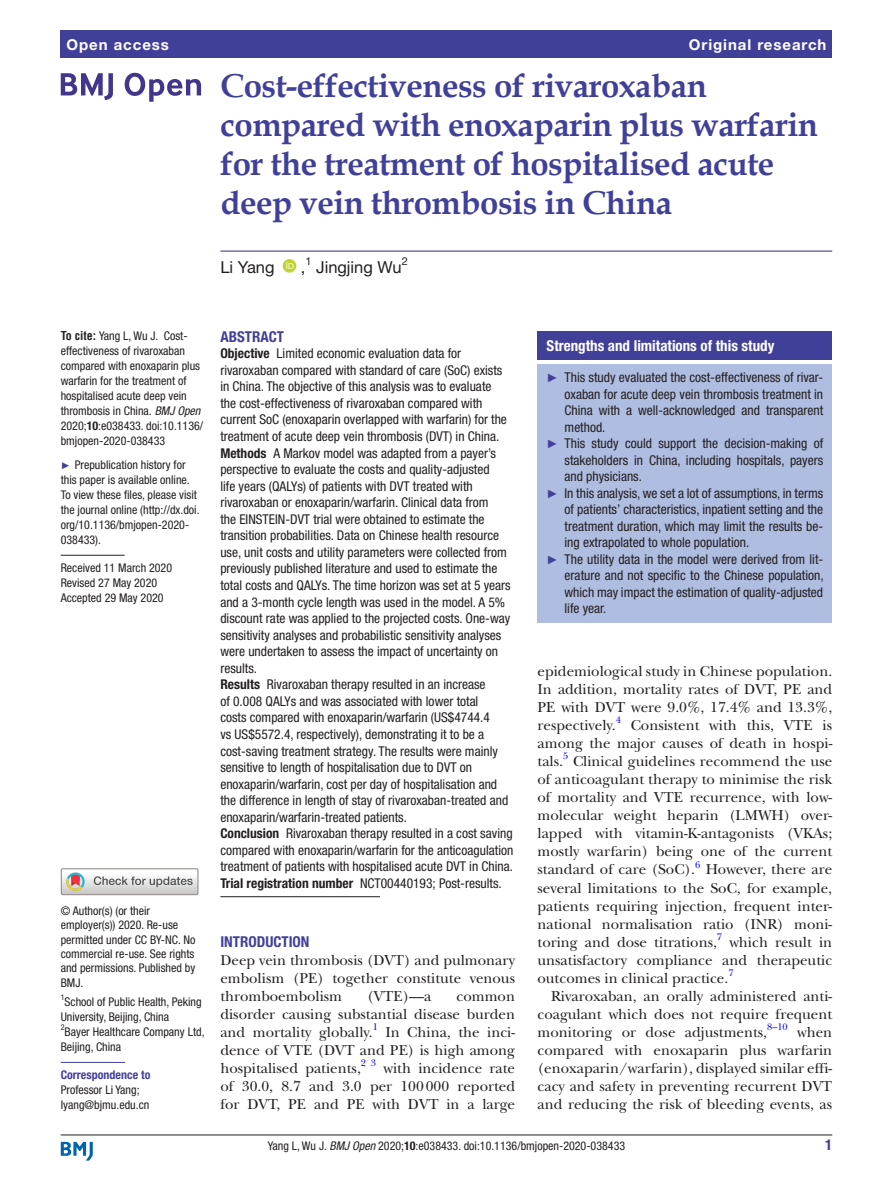
<style>
.page{position:relative;width:893px;height:1191px;background:#fff}
.page>*{position:absolute;margin:0;border:0;box-sizing:border-box;transform-origin:0 0}
.t1{font:700 33px/39px "Book Antiqua";letter-spacing:-.015em;color:#414099}
.t2{font:16.5px "Helvetica Neue LT Std";color:#231f20}
.t3{font:15px/18px "New Baskerville";color:#231f20;text-align:justify}
.t4{font:700 condensed 15px "Helvetica Neue LT Std";color:#fff}
.t5{font:700 15px "Helvetica Neue LT Std";letter-spacing:.065em;color:#fff}
.t6{font:700 condensed 15px "Helvetica Neue LT Std";color:#414099}
.t7{font:condensed 13.5px/16.5px "Helvetica Neue LT Std";color:#231f20}
.t8{font:condensed 12px/15px "Helvetica Neue LT Std";color:#231f20}
.t9{font:700 condensed 12px "Helvetica Neue LT Std";color:#414099}
.t10{font:10.95px "Helvetica Neue LT Std";color:#231f20}
.t11{font:9.9px "New Baskerville";color:#00f}
.s1{font-family:"Helvetica LT Std";font-weight:700}
.s2{font-style:italic}
.s3{font-weight:700}
.s4{font-family:"Arial";font-stretch:normal;font-size:9.75px;color:#414099}
.s5{font-family:"Arial";font-stretch:normal;font-size:12px;color:#414099}
</style>
<div class="page">
<hr style="left:61px;top:1134px;width:771px;height:1px;background:#231f20">
<svg style="left:61px;top:1141px;width:32px;height:19px"></svg>
<div style="left:61px;top:31px;width:771px;height:27px;background:#414099"></div>
<hr style="left:220px;top:250px;width:612px;height:2px;background:#414099">
<svg style="left:283px;top:259px;width:13px;height:14px"></svg>
<hr style="left:61px;top:555px;width:64px;height:1px;background:#231f20">
<hr style="left:61px;top:1062px;width:64px;height:1px;background:#414099">
<svg style="left:61px;top:73px;width:52px;height:27px"></svg>
<svg style="left:125px;top:73px;width:76px;height:29px"></svg>
<div style="left:61px;top:868px;width:138px;height:27px;border:1px solid #969090"></div>
<svg style="left:61px;top:868px;width:137px;height:26px"></svg>
<hr style="left:220px;top:896px;width:160px;height:1px;background:#231f20">
<div style="left:538px;top:331px;width:294px;height:29px;background:#414099"></div>
<div style="left:538px;top:364px;width:294px;height:258px;background:#afbde1"></div>
<p class="t5" style="left:66px;top:35px;width:104px">Open access</p>
<p class="t5" style="left:689px;top:35px;width:139px">Original research</p>
<h1 class="t1" style="left:220px;top:66px;width:599px">Cost-effectiveness of rivaroxaban compared with enoxaparin plus warfarin for the treatment of hospitalised acute deep vein thrombosis in China</h1>
<p class="t2" style="left:220px;top:257px;width:56px">Li Yang</p>
<p class="t2" style="left:301px;top:257px;width:6px">,</p>
<p class="t10" style="left:305px;top:255px;width:8px">1</p>
<p class="t2" style="left:316px;top:257px;width:87px">Jingjing Wu</p>
<p class="t10" style="left:402px;top:255px;width:8px">2</p>
<p class="t8" style="left:61px;top:328px;width:144px"><span class="s1">To cite:</span> Yang L, Wu J. Cost&shy;effectiveness of rivaroxaban compared with enoxaparin plus warfarin for the treatment of hospitalised acute deep vein thrombosis in China. <span class="s2">BMJ Open<br></span>2020;<span class="s3">10</span>:e038433. doi:10.1136/ bmjopen-2020-038433</p>
<p class="t8" style="left:61px;top:457px;width:140px"><span class="s4">►</span> Prepublication history for this paper is available online.<br>To view these files, please visit the journal online (http://dx.doi. org/10.1136/bmjopen-2020-<br>038433).</p>
<p class="t8" style="left:61px;top:560px;width:113px">Received 11 March 2020<br>Revised 27 May 2020<br>Accepted 29 May 2020</p>
<p class="t8" style="left:61px;top:903px;width:136px;line-height:14.4px">© Author(s) (or their employer(s)) 2020. Re-use permitted under CC BY-NC. No commercial re-use. See rights and permissions. Published by<br>BMJ.</p>
<p class="t8" style="left:61px;top:994px;width:145px"><sup>1</sup>School of Public Health, Peking<br>University, Beijing, China<br><sup>2</sup>Bayer Healthcare Company Ltd,<br>Beijing, China</p>
<p class="t9" style="left:61px;top:1067px;width:91px">Correspondence to</p>
<p class="t8" style="left:61px;top:1082px;width:90px">Professor Li Yang; lyang@bjmu.edu.cn</p>
<p class="t6" style="left:220px;top:327px;width:65px">ABSTRACT</p>
<p class="t7" style="left:220px;top:345px;width:294px"><span class="s3">Objective</span> Limited economic evaluation data for rivaroxaban compared with standard of care (SoC) exists in China. The objective of this analysis was to evaluate<br>the cost-effectiveness of rivaroxaban compared with current SoC (enoxaparin overlapped with warfarin) for the treatment of acute deep vein thrombosis (DVT) in China.<br><span class="s3">Methods</span> A Markov model was adapted from a payer’s perspective to evaluate the costs and quality-adjusted<br>life years (QALYs) of patients with DVT treated with rivaroxaban or enoxaparin/warfarin. Clinical data from<br>the EINSTEIN-DVT trial were obtained to estimate the transition probabilities. Data on Chinese health resource use, unit costs and utility parameters were collected from previously published literature and used to estimate the total costs and QALYs. The time horizon was set at 5 years and a 3-month cycle length was used in the model. A 5% discount rate was applied to the projected costs. One-way sensitivity analyses and probabilistic sensitivity analyses were undertaken to assess the impact of uncertainty on results.<br><span class="s3">Results</span> Rivaroxaban therapy resulted in an increase<br>of 0.008 QALYs and was associated with lower total<br>costs compared with enoxaparin/warfarin (US$4744.4<br>vs US$5572.4, respectively), demonstrating it to be a cost-saving treatment strategy. The results were mainly sensitive to length of hospitalisation due to DVT on enoxaparin/warfarin, cost per day of hospitalisation and the difference in length of stay of rivaroxaban-treated and enoxaparin/warfarin-treated patients.<br><span class="s3">Conclusion</span> Rivaroxaban therapy resulted in a cost saving compared with enoxaparin/warfarin for the anticoagulation treatment of patients with hospitalised acute DVT in China.<br><span class="s3">Trial registration number</span> NCT00440193; Post-results.</p>
<p class="t6" style="left:220px;top:932px;width:91px">INTRODUCTION</p>
<p class="t3" style="left:220px;top:951px;width:296px">Deep vein thrombosis (DVT) and pulmonary embolism (PE) together constitute venous thromboembolism</p>
<p class="t3" style="left:367px;top:987px;width:66px">(VTE)—a</p>
<p class="t3" style="left:220px;top:987px;width:296px;text-indent:236px">common disorder causing substantial disease burden and mortality globally.<sup>1</sup></p>
<p class="t3" style="left:220px;top:1023px;width:296px;text-indent:165px">In China, the inci&shy;dence of VTE (DVT and PE) is high among hospitalised patients,<sup>2</sup> <sup>3</sup></p>
<p class="t3" style="left:220px;top:1059px;width:296px;text-indent:163px">with incidence rate of 30.0, 8.7 and 3.0 per 100000 reported for DVT, PE and PE with DVT in a large</p>
<p class="t4" style="left:547px;top:336px;width:229px">Strengths and limitations of this study</p>
<p class="t7" style="left:547px;top:369px;width:278px"><span class="s5">►</span> This study evaluated the cost-effectiveness of rivar-</p>
<p class="t7" style="left:565px;top:386px;width:260px">oxaban for acute deep vein thrombosis treatment in</p>
<p class="t7" style="left:565px;top:402px;width:260px">China with a well-acknowledged and transparent</p>
<p class="t7" style="left:565px;top:419px;width:42px">method.</p>
<p class="t7" style="left:547px;top:435px;width:278px"><span class="s5">►</span> This study could support the decision-making of</p>
<p class="t7" style="left:565px;top:452px;width:260px">stakeholders in China, including hospitals, payers</p>
<p class="t7" style="left:565px;top:468px;width:79px">and physicians.</p>
<p class="t7" style="left:547px;top:485px;width:278px"><span class="s5">►</span> In this analysis, we set a lot of assumptions, in terms</p>
<p class="t7" style="left:565px;top:501px;width:260px">of patients’ characteristics, inpatient setting and the</p>
<p class="t7" style="left:565px;top:518px;width:260px">treatment duration, which may limit the results be-</p>
<p class="t7" style="left:565px;top:534px;width:186px">ing extrapolated to whole population.</p>
<p class="t7" style="left:547px;top:551px;width:278px"><span class="s5">►</span> The utility data in the model were derived from lit-</p>
<p class="t7" style="left:565px;top:567px;width:261px">erature and not specific to the Chinese population,</p>
<p class="t7" style="left:565px;top:584px;width:260px">which may impact the estimation of quality-adjusted</p>
<p class="t7" style="left:565px;top:600px;width:43px">life year.</p>
<p class="t3" style="left:538px;top:662px;width:296px">epidemiological study in Chinese population.<br>In addition, mortality rates of DVT, PE and PE with DVT were 9.0%, 17.4% and 13.3%, respectively.<sup>4</sup></p>
<p class="t3" style="left:538px;top:716px;width:296px;text-indent:93px">Consistent with this, VTE is among the major causes of death in hospi&shy;tals.</p>
<p class="t11" style="left:563px;top:750px;width:7px">5</p>
<p class="t3" style="left:538px;top:752px;width:296px;text-indent:35px">Clinical guidelines recommend the use of anticoagulant therapy to minimise the risk of mortality and VTE recurrence, with low&shy;molecular weight heparin (LMWH) over&shy;lapped with vitamin-K-antagonists (VKAs; mostly warfarin) being one of the current standard of care (SoC).</p>
<p class="t11" style="left:695px;top:858px;width:7px">6</p>
<p class="t3" style="left:538px;top:860px;width:296px;text-indent:168px">However, there are several limitations to the SoC, for example, patients requiring injection, frequent inter&shy;national normalisation ratio (INR) moni&shy;toring and dose titrations,<sup>7</sup></p>
<p class="t3" style="left:538px;top:933px;width:296px;text-indent:192px">which result in unsatisfactory compliance and therapeutic outcomes in clinical practice.</p>
<p class="t11" style="left:728px;top:967px;width:7px">7</p>
<p class="t3" style="left:538px;top:987px;width:296px;text-indent:14px">Rivaroxaban, an orally administered anti&shy;coagulant which does not require frequent monitoring or dose adjustments,</p>
<p class="t11" style="left:767px;top:1021px;width:22px">8–10</p>
<p class="t3" style="left:538px;top:1023px;width:296px;text-indent:260px">when compared with enoxaparin plus warfarin (enoxaparin/warfarin), displayed similar effi&shy;cacy and safety in preventing recurrent DVT and reducing the risk of bleeding events, as</p>
<p class="t8" style="left:268px;top:1137px;width:359px">Yang L, Wu J. <span class="s2">BMJ Open</span> 2020;<span class="s3">10</span>:e038433. doi:10.1136/bmjopen-2020-038433</p>
<p class="t6" style="left:825px;top:1135px;width:9px">1</p>
</div>
